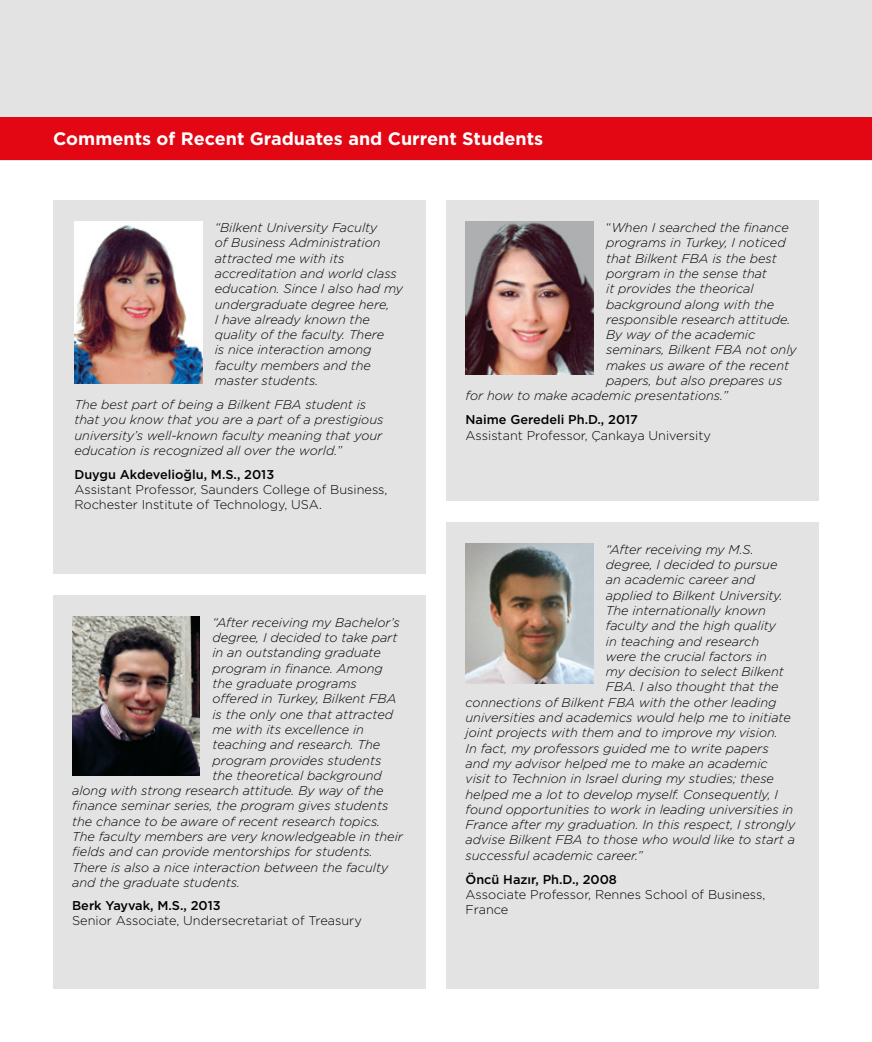
<style>
.page{position:relative;width:872px;height:1042px;background:#fff}
.page>*{position:absolute;margin:0;border:0;box-sizing:border-box;transform-origin:0 0}
.t1{font:700 18px "Gotham";color:#fff}
.t2{font:italic 300 12.75px/15.3px "Gotham";color:#000}
.t3{font:300 12.75px/15.3px "Gotham";color:#000}
.t4{font:500 12.75px "Gotham";color:#000}
.s1{font-style:normal}
</style>
<div class="page">
<div style="left:0;top:0;width:872px;height:160px;background:#e3e3e3"></div>
<div style="left:0;top:118px;width:872px;height:42px;background:#e30613"></div>
<div style="left:53px;top:201px;width:372px;height:373px;background:#e3e3e3"></div>
<div style="left:446px;top:201px;width:373px;height:300px;background:#e3e3e3"></div>
<img style="left:74px;top:222px;width:128px;height:161px">
<img style="left:466px;top:222px;width:127px;height:153px">
<div style="left:446px;top:522px;width:373px;height:467px;background:#e3e3e3"></div>
<img style="left:465px;top:543px;width:128px;height:141px">
<div style="left:53px;top:595px;width:372px;height:394px;background:#e3e3e3"></div>
<img style="left:72px;top:616px;width:128px;height:159px">
<h1 class="t1" style="left:53px;top:127px;width:491px">Comments of Recent Graduates and Current Students</h1>
<p class="t2" style="left:215px;top:220px;width:190px">“Bilkent University Faculty<br>of Business Administration attracted me with its accreditation and world class education. Since I also had my undergraduate degree here,<br>I have already known the quality of the faculty. There<br>is nice interaction among faculty members and the master students.</p>
<p class="t2" style="left:74px;top:396px;width:310px">The best part of being a Bilkent FBA student is that you know that you are a part of a prestigious university’s well-known faculty meaning that your education is recognized all over the world.”</p>
<p class="t4" style="left:74px;top:466px;width:201px">Duygu Akdevelioğlu, M.S., 2013</p>
<p class="t3" style="left:74px;top:481px;width:314px">Assistant Professor, Saunders College of Business,<br>Rochester Institute of Technology, USA.</p>
<p class="t2" style="left:212px;top:614px;width:189px">“After receiving my Bachelor’s</p>
<p class="t2" style="left:212px;top:629px;width:186px">degree, I decided to take part</p>
<p class="t2" style="left:212px;top:645px;width:170px">in an outstanding graduate</p>
<p class="t2" style="left:212px;top:660px;width:172px">program in finance. Among</p>
<p class="t2" style="left:212px;top:675px;width:146px">the graduate programs</p>
<p class="t2" style="left:212px;top:691px;width:185px">offered in Turkey, Bilkent FBA</p>
<p class="t2" style="left:212px;top:706px;width:182px">is the only one that attracted</p>
<p class="t2" style="left:212px;top:721px;width:153px">me with its excellence in</p>
<p class="t2" style="left:212px;top:737px;width:169px">teaching and research. The</p>
<p class="t2" style="left:212px;top:752px;width:170px">program provides students</p>
<p class="t2" style="left:212px;top:767px;width:171px">the theoretical background</p>
<p class="t2" style="left:72px;top:782px;width:313px">along with strong research attitude. By way of the</p>
<p class="t2" style="left:72px;top:798px;width:318px">finance seminar series, the program gives students</p>
<p class="t2" style="left:72px;top:813px;width:310px">the chance to be aware of recent research topics.</p>
<p class="t2" style="left:72px;top:828px;width:332px">The faculty members are very knowledgeable in their</p>
<p class="t2" style="left:72px;top:844px;width:302px">fields and can provide mentorships for students.</p>
<p class="t2" style="left:72px;top:859px;width:318px">There is also a nice interaction between the faculty</p>
<p class="t2" style="left:72px;top:874px;width:170px">and the graduate students.</p>
<p class="t4" style="left:72px;top:897px;width:150px">Berk Yayvak, M.S., 2013</p>
<p class="t3" style="left:72px;top:912px;width:291px">Senior Associate, Undersecretariat of Treasury</p>
<p class="t2" style="left:606px;top:220px;width:184px"><span class="s1">“</span>When I searched the finance</p>
<p class="t2" style="left:606px;top:235px;width:181px">programs in Turkey, I noticed</p>
<p class="t2" style="left:606px;top:250px;width:172px">that Bilkent FBA is the best</p>
<p class="t2" style="left:606px;top:265px;width:162px">porgram in the sense that</p>
<p class="t2" style="left:606px;top:281px;width:149px">it provides the theorical</p>
<p class="t2" style="left:606px;top:296px;width:170px">background along with the</p>
<p class="t2" style="left:606px;top:311px;width:186px">responsible research attitude.</p>
<p class="t2" style="left:606px;top:327px;width:151px">By way of the academic</p>
<p class="t2" style="left:606px;top:342px;width:192px">seminars, Bilkent FBA not only</p>
<p class="t2" style="left:606px;top:357px;width:184px">makes us aware of the recent</p>
<p class="t2" style="left:606px;top:373px;width:178px">papers, but also prepares us</p>
<p class="t2" style="left:465px;top:388px;width:264px">for how to make academic presentations.”</p>
<p class="t4" style="left:465px;top:411px;width:174px">Naime Geredeli Ph.D., 2017</p>
<p class="t3" style="left:465px;top:427px;width:247px">Assistant Professor, Çankaya University</p>
<p class="t2" style="left:606px;top:541px;width:149px">“After receiving my M.S.</p>
<p class="t2" style="left:606px;top:556px;width:173px">degree, I decided to pursue</p>
<p class="t2" style="left:606px;top:572px;width:151px">an academic career and</p>
<p class="t2" style="left:606px;top:587px;width:178px">applied to Bilkent University.</p>
<p class="t2" style="left:606px;top:602px;width:162px">The internationally known</p>
<p class="t2" style="left:606px;top:618px;width:172px">faculty and the high quality</p>
<p class="t2" style="left:606px;top:633px;width:155px">in teaching and research</p>
<p class="t2" style="left:606px;top:648px;width:163px">were the crucial factors in</p>
<p class="t2" style="left:606px;top:663px;width:179px">my decision to select Bilkent</p>
<p class="t2" style="left:606px;top:679px;width:174px">FBA. I also thought that the</p>
<p class="t2" style="left:465px;top:694px;width:312px">connections of Bilkent FBA with the other leading</p>
<p class="t2" style="left:465px;top:709px;width:327px">universities and academics would help me to initiate</p>
<p class="t2" style="left:465px;top:725px;width:314px">joint projects with them and to improve my vision.</p>
<p class="t2" style="left:465px;top:740px;width:304px">In fact, my professors guided me to write papers</p>
<p class="t2" style="left:465px;top:755px;width:304px">and my advisor helped me to make an academic</p>
<p class="t2" style="left:465px;top:771px;width:310px">visit to Technion in Israel during my studies; these</p>
<p class="t2" style="left:465px;top:786px;width:314px">helped me a lot to develop myself. Consequently, I</p>
<p class="t2" style="left:465px;top:801px;width:329px">found opportunities to work in leading universities in</p>
<p class="t2" style="left:465px;top:816px;width:331px">France after my graduation. In this respect, I strongly</p>
<p class="t2" style="left:465px;top:832px;width:331px">advise Bilkent FBA to those who would like to start a</p>
<p class="t2" style="left:465px;top:847px;width:179px">successful academic career.”</p>
<p class="t4" style="left:465px;top:871px;width:153px">Öncü Hazır, Ph.D., 2008</p>
<p class="t3" style="left:465px;top:886px;width:301px">Associate Professor, Rennes School of Business,<br>France</p>
</div>
